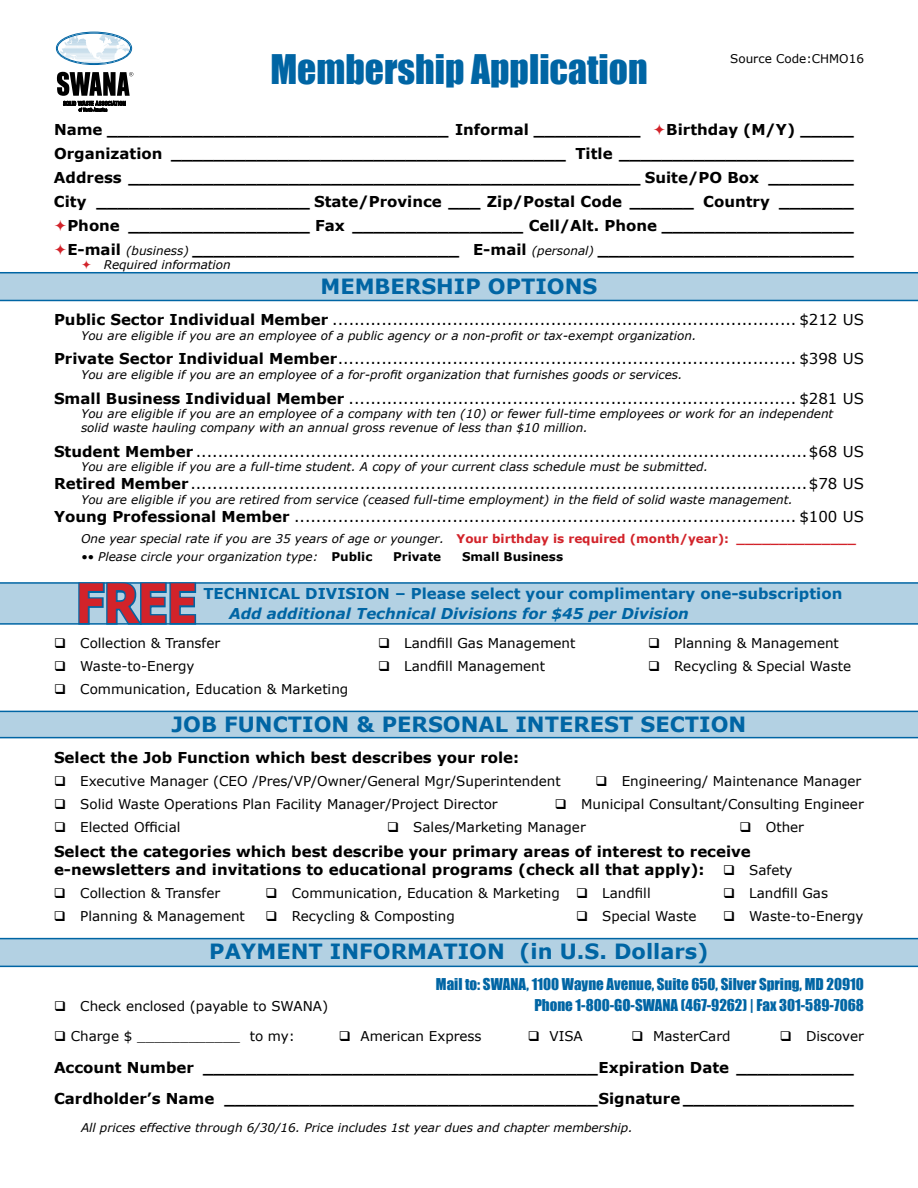
<style>
.page{position:relative;width:918px;height:1188px;background:#fff}
.page>*{position:absolute;margin:0;border:0;box-sizing:border-box;transform-origin:0 0}
.t1{font:700 54px "Verdana";color:#d2232a;scale:.83 1}
.t2{font:37.5px "Impact";color:#0065a4}
.t3{font:700 21px "Verdana";color:#0065a4}
.t4{font:700 15px/24px "Verdana";color:#000}
.t5{font:15px "Verdana";color:#000}
.t6{font:15px "Impact";color:#0065a4}
.t7{font:700 15px "Verdana";color:#0065a4}
.t8{font:italic 700 15px "Verdana";color:#0065a4}
.t9{font:13.5px "Verdana";color:#000}
.t10{font:italic 12px/14.4px "Verdana";color:#000}
.t11{font:700 12px "Verdana";color:#d2232a}
.t12{font:700 12px "Verdana";color:#000}
.t13{font:12px "Verdana";color:#000}
.s1{font-weight:400;font-style:italic;font-size:12px}
.s2{font-weight:700}
.s3{font-weight:400;font-style:italic;color:#000}
.s4{font-weight:700;font-style:normal}
.s5{font-weight:400;font-size:13.5px}
</style>
<div class="page">
<div style="left:0;top:273px;width:918px;height:27px;background:#b3d1e3"></div>
<hr style="left:0;top:272px;width:918px;height:1px;background:#0065a4">
<hr style="left:0;top:300px;width:918px;height:1px;background:#0065a4">
<div style="left:0;top:583px;width:918px;height:41px;background:#b3d1e3"></div>
<hr style="left:0;top:582px;width:918px;height:2px;background:#0065a4">
<hr style="left:0;top:623px;width:918px;height:2px;background:#0065a4">
<div style="left:0;top:711px;width:918px;height:27px;background:linear-gradient(to right,#b3d1e3,#b3d1e3)"></div>
<hr style="left:0;top:711px;width:918px;height:1px;background:#0065a4">
<hr style="left:0;top:737px;width:918px;height:1px;background:#0065a4">
<div style="left:0;top:939px;width:918px;height:27px;background:#b3d1e3"></div>
<hr style="left:0;top:938px;width:918px;height:1px;background:#0065a4">
<hr style="left:0;top:966px;width:918px;height:1px;background:#0065a4">
<svg style="left:77px;top:582px;width:121px;height:43px"></svg>
<svg style="left:57px;top:72px;width:76px;height:39px"></svg>
<div style="left:56px;top:32px;width:76px;height:33px;border:1px solid #0065a4;border-radius:50%"></div>
<hr style="left:59px;top:53px;width:69px;height:1px;background:#fff">
<svg style="left:60px;top:34px;width:70px;height:30px"></svg>
<hr style="left:76px;top:35px;width:36px;height:1px;background:#fff">
<hr style="left:72px;top:36px;width:44px;height:1px;background:#fff">
<div style="left:57px;top:33px;width:74px;height:31px;border:1px solid #0065a4;border-radius:50%"></div>
<p class="t13" style="left:730px;top:51px;width:135px">Source Code:CHMO16</p>
<h2 class="t2" style="left:270px;top:40px;width:379px">Membership Application</h2>
<p class="t4" style="left:54px;top:117px;width:588px">Name ________________________________ Informal __________</p>
<p class="t4" style="left:54px;top:117px;width:801px;text-align:right">Birthday (M/Y) _____<br>Organization _____________________________________ Title ______________________ Address ________________________________________________ Suite/PO Box ________ City ____________________ State/Province ___ Zip/Postal Code ______ Country _______ Phone _________________ Fax ________________ Cell/Alt. Phone __________________ E-mail <span class="s1">(business)</span> _________________________ E-mail <span class="s1">(personal)</span> ________________________</p>
<p class="t10" style="left:104px;top:257px;width:129px">Required information</p>
<h3 class="t3" style="left:320px;top:272px;width:279px">MEMBERSHIP OPTIONS</h3>
<p class="t5" style="left:54px;top:309px;width:812px"><span class="s2">Public Sector Individual Member</span> ..................................................................................... $212 US</p>
<p class="t10" style="left:81px;top:328px;width:617px">You are eligible if you are an employee of a public agency or a non-profit or tax-exempt organization.</p>
<p class="t5" style="left:54px;top:349px;width:812px"><span class="s2">Private Sector Individual Member</span>.................................................................................... $398 US</p>
<p class="t10" style="left:81px;top:367px;width:603px">You are eligible if you are an employee of a for-profit organization that furnishes goods or services.</p>
<p class="t5" style="left:54px;top:388px;width:812px"><span class="s2">Small Business Individual Member</span> .................................................................................. $281 US</p>
<p class="t10" style="left:81px;top:406px;width:754px">You are eligible if you are an employee of a company with ten (10) or fewer full-time employees or work for an independent solid waste hauling company with an annual gross revenue of less than $10 million.</p>
<p class="t5" style="left:54px;top:441px;width:812px"><span class="s2">Student Member</span> ................................................................................................................$68 US</p>
<p class="t10" style="left:81px;top:460px;width:629px">You are eligible if you are a full-time student. A copy of your current class schedule must be submitted.</p>
<p class="t5" style="left:54px;top:474px;width:812px"><span class="s2">Retired Member</span>.................................................................................................................$78 US</p>
<p class="t10" style="left:81px;top:492px;width:713px">You are eligible if you are retired from service (ceased full-time employment) in the field of solid waste management.</p>
<p class="t5" style="left:54px;top:506px;width:812px"><span class="s2">Young Professional Member</span> ............................................................................................ $100 US</p>
<p class="t11" style="left:81px;top:530px;width:776px"><span class="s3">One year special rate if you are 35 years of age or younger.</span> Your birthday is required (month/year): ______________</p>
<p class="t10" style="left:81px;top:549px;width:293px">•• Please circle your organization type: <span class="s4">Public</span></p>
<p class="t12" style="left:393px;top:548px;width:50px">Private</p>
<p class="t12" style="left:462px;top:548px;width:103px">Small Business</p>
<h1 class="t1" style="left:76px;top:565px;width:148px">FREE</h1>
<p class="t7" style="left:203px;top:583px;width:641px">TECHNICAL DIVISION – Please select your complimentary one-subscription</p>
<p class="t8" style="left:229px;top:603px;width:461px">Add additional Technical Divisions for $45 per Division</p>
<p class="t9" style="left:54px;top:634px;width:168px">❑ Collection &amp; Transfer</p>
<p class="t9" style="left:378px;top:634px;width:199px">❑ Landfill Gas Management</p>
<p class="t9" style="left:648px;top:634px;width:192px">❑ Planning &amp; Management</p>
<p class="t9" style="left:54px;top:657px;width:142px">❑ Waste-to-Energy</p>
<p class="t9" style="left:378px;top:657px;width:169px">❑ Landfill Management</p>
<p class="t9" style="left:648px;top:657px;width:205px">❑ Recycling &amp; Special Waste</p>
<p class="t9" style="left:54px;top:680px;width:296px">❑ Communication, Education &amp; Marketing</p>
<h3 class="t3" style="left:172px;top:710px;width:576px">JOB FUNCTION &amp; PERSONAL INTEREST SECTION</h3>
<p class="t4" style="left:54px;top:745px;width:467px">Select the Job Function which best describes your role:</p>
<p class="t9" style="left:54px;top:772px;width:508px">❑ Executive Manager (CEO /Pres/VP/Owner/General Mgr/Superintendent</p>
<p class="t9" style="left:595px;top:772px;width:267px">❑ Engineering/ Maintenance Manager</p>
<p class="t9" style="left:54px;top:795px;width:445px">❑ Solid Waste Operations Plan Facility Manager/Project Director</p>
<p class="t9" style="left:555px;top:795px;width:310px">❑ Municipal Consultant/Consulting Engineer</p>
<p class="t9" style="left:54px;top:818px;width:128px">❑ Elected Official</p>
<p class="t9" style="left:387px;top:818px;width:200px">❑ Sales/Marketing Manager</p>
<p class="t9" style="left:740px;top:818px;width:66px">❑ Other</p>
<p class="t4" style="left:54px;top:842px;width:740px;line-height:18px">Select the categories which best describe your primary areas of interest to receive e-newsletters and invitations to educational programs (check all that apply): ❑ <span class="s5">Safety</span></p>
<p class="t9" style="left:54px;top:883px;width:168px">❑ Collection &amp; Transfer</p>
<p class="t9" style="left:266px;top:883px;width:387px">❑ Communication, Education &amp; Marketing ❑ Landfill</p>
<p class="t9" style="left:723px;top:883px;width:107px">❑ Landfill Gas</p>
<p class="t9" style="left:54px;top:906px;width:192px">❑ Planning &amp; Management</p>
<p class="t9" style="left:266px;top:906px;width:191px">❑ Recycling &amp; Composting</p>
<p class="t9" style="left:576px;top:906px;width:122px">❑ Special Waste</p>
<p class="t9" style="left:723px;top:906px;width:142px">❑ Waste-to-Energy</p>
<h3 class="t3" style="left:209px;top:936px;width:501px">PAYMENT INFORMATION (in U.S. Dollars)</h3>
<p class="t6" style="left:436px;top:972px;width:430px">Mail to: SWANA, 1100 Wayne Avenue, Suite 650, Silver Spring, MD 20910</p>
<p class="t9" style="left:54px;top:997px;width:276px">❑ Check enclosed (payable to SWANA)</p>
<p class="t6" style="left:534px;top:994px;width:331px">Phone 1-800-GO-SWANA (467-9262) | Fax 301-589-7068</p>
<p class="t9" style="left:54px;top:1027px;width:243px">❑ Charge $ ____________ to my:</p>
<p class="t9" style="left:339px;top:1027px;width:144px">❑ American Express</p>
<p class="t9" style="left:528px;top:1027px;width:56px">❑ VISA</p>
<p class="t9" style="left:632px;top:1027px;width:100px">❑ MasterCard</p>
<p class="t9" style="left:780px;top:1027px;width:86px">❑ Discover</p>
<p class="t4" style="left:54px;top:1051px;width:801px;line-height:31.5px">Account Number _____________________________________Expiration Date ___________<br>Cardholder’s Name ___________________________________Signature ________________</p>
<p class="t10" style="left:81px;top:1120px;width:553px">All prices effective through 6/30/16. Price includes 1st year dues and chapter membership.</p>
</div>
